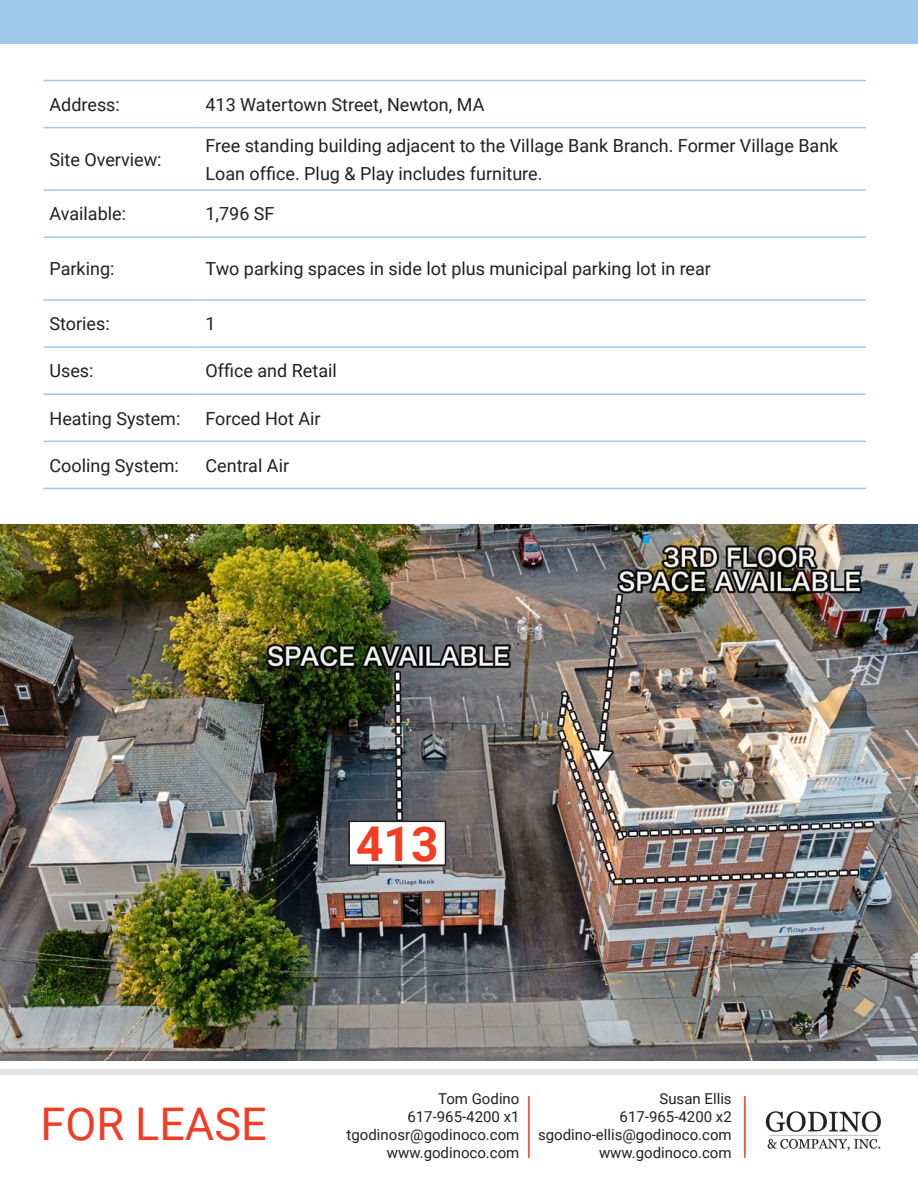
<style>
.page{position:relative;width:918px;height:1188px;background:#fff}
.page>*{position:absolute;margin:0;border:0;box-sizing:border-box;transform-origin:0 0}
.t1{font:700 48px "Roboto";color:#f03d24}
.t2{font:45px "Roboto";color:#f03d24}
.t3{font:18px/28.2px "Roboto";color:#231f20}
.t4{font:15px/18px "Roboto";color:#231f20;text-align:right}
</style>
<div class="page">
<div style="left:0;top:1069px;width:918px;height:6px;background:#e5e5e5"></div>
<img style="left:765px;top:1111px;width:116px;height:40px">
<hr style="left:744px;top:1096px;width:2px;height:62px;background:#f03d24">
<hr style="left:528px;top:1096px;width:2px;height:62px;background:#f03d24">
<img style="left:0;top:525px;width:918px;height:536px">
<svg style="left:44px;top:81px;width:822px;height:407px"></svg>
<hr style="left:44px;top:80px;width:156px;height:1px;background:#9ec9eb">
<hr style="left:200px;top:80px;width:666px;height:1px;background:#9ec9eb">
<hr style="left:44px;top:127px;width:156px;height:1px;background:#9ec9eb">
<hr style="left:200px;top:127px;width:666px;height:1px;background:#9ec9eb">
<hr style="left:44px;top:189px;width:156px;height:2px;background:#9ec9eb">
<hr style="left:200px;top:189px;width:666px;height:2px;background:#9ec9eb">
<hr style="left:44px;top:236px;width:156px;height:2px;background:#9ec9eb">
<hr style="left:200px;top:236px;width:666px;height:2px;background:#9ec9eb">
<hr style="left:44px;top:299px;width:156px;height:2px;background:#9ec9eb">
<hr style="left:200px;top:299px;width:666px;height:2px;background:#9ec9eb">
<hr style="left:44px;top:346px;width:156px;height:2px;background:#9ec9eb">
<hr style="left:200px;top:346px;width:666px;height:2px;background:#9ec9eb">
<hr style="left:44px;top:393px;width:156px;height:2px;background:#9ec9eb">
<hr style="left:200px;top:393px;width:666px;height:2px;background:#9ec9eb">
<hr style="left:44px;top:441px;width:156px;height:1px;background:#9ec9eb">
<hr style="left:200px;top:441px;width:666px;height:1px;background:#9ec9eb">
<hr style="left:44px;top:488px;width:156px;height:1px;background:#9ec9eb">
<hr style="left:200px;top:488px;width:666px;height:1px;background:#9ec9eb">
<div style="left:0;top:0;width:918px;height:43px;background:#9ec9eb"></div>
<div style="left:349px;top:821px;width:97px;height:44px;background:#fff"></div>
<div style="left:348px;top:821px;width:98px;height:45px;border:2px solid #231f20"></div>
<p class="t3" style="left:50px;top:90px;width:72px">Address:</p>
<p class="t3" style="left:206px;top:90px;width:280px">413 Watertown Street, Newton, MA</p>
<p class="t3" style="left:50px;top:144px;width:114px">Site Overview:</p>
<p class="t3" style="left:206px;top:130px;width:634px">Free standing building adjacent to the Village Bank Branch. Former Village Bank<br>Loan office. Plug &amp; Play includes furniture.</p>
<p class="t3" style="left:50px;top:199px;width:78px">Available:</p>
<p class="t3" style="left:206px;top:199px;width:71px">1,796 SF</p>
<p class="t3" style="left:50px;top:254px;width:67px">Parking:</p>
<p class="t3" style="left:206px;top:254px;width:507px">Two parking spaces in side lot plus municipal parking lot in rear</p>
<p class="t3" style="left:50px;top:309px;width:62px">Stories:</p>
<p class="t3" style="left:206px;top:309px;width:12px">1</p>
<p class="t3" style="left:50px;top:356px;width:46px">Uses:</p>
<p class="t3" style="left:206px;top:356px;width:133px">Office and Retail</p>
<p class="t3" style="left:50px;top:403px;width:132px">Heating System:</p>
<p class="t3" style="left:206px;top:403px;width:117px">Forced Hot Air</p>
<p class="t3" style="left:50px;top:450px;width:131px">Cooling System:</p>
<p class="t3" style="left:206px;top:450px;width:85px">Central Air</p>
<p class="t1" style="left:356px;top:811px;width:84px">413</p>
<h2 class="t2" style="left:40px;top:1093px;width:228px">FOR LEASE</h2>
<p class="t4" style="left:347px;top:1090px;width:174px">Tom Godino<br>617-965-4200 x1 tgodinosr@godinoco.com www.godinoco.com</p>
<p class="t4" style="left:538px;top:1090px;width:195px">Susan Ellis<br>617-965-4200 x2 sgodino-ellis@godinoco.com www.godinoco.com</p>
</div>
